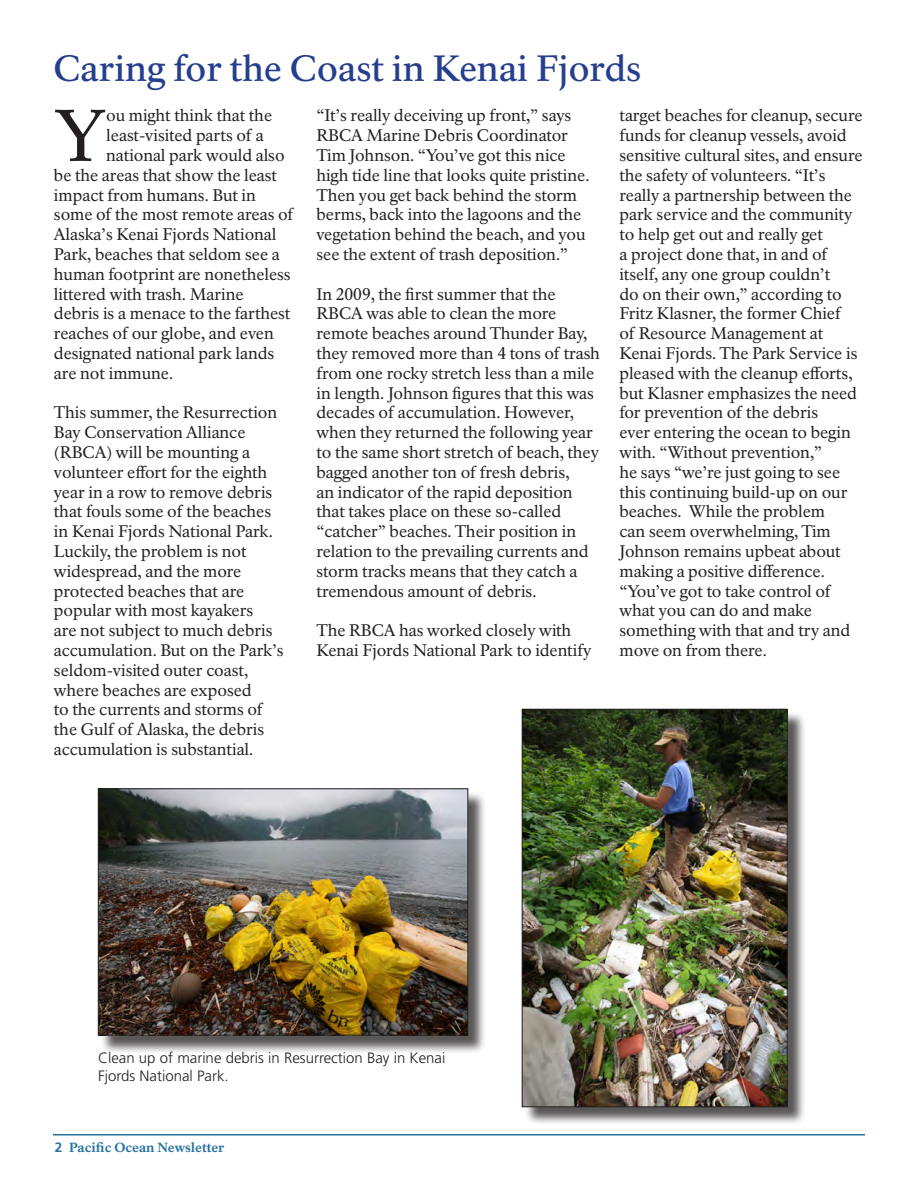
<style>
.page{position:relative;width:918px;height:1188px;background:#fff}
.page>*{position:absolute;margin:0;border:0;box-sizing:border-box;transform-origin:0 0}
.t1{font:72.15px "NPS Rawlinson OT";color:#231f20}
.t2{font:500 36px "NPS Rawlinson OT Old";color:#253f8e}
.t3{font:16.5px/19.8px "NPS Rawlinson OT";letter-spacing:-.005em;color:#231f20}
.t4{font:300 15px/18px "Frutiger";color:#231f20}
.t5{font:800 13.05px "NPS Rawlinson OT Old";letter-spacing:-.01em;color:#24719f}
.s1{font-family:"Frutiger";font-weight:700;font-size:13.5px}
</style>
<div class="page">
<hr style="left:53px;top:1134px;width:812px;height:2px;background:#24719f">
<div style="left:100px;top:791px;width:386px;height:263px;background:#231f20;opacity:.75"></div>
<img style="left:100px;top:791px;width:366px;height:242px">
<div style="left:98px;top:789px;width:370px;height:246px;border:1px solid #231f20"></div>
<div style="left:524px;top:711px;width:282px;height:414px;background:#231f20;opacity:.75"></div>
<img style="left:524px;top:711px;width:261px;height:394px">
<div style="left:522px;top:709px;width:265px;height:398px;border:1px solid #231f20"></div>
<p class="t2" style="left:54px;top:47px;width:590px">Caring for the Coast in Kenai Fjords</p>
<p class="t1" style="left:54px;top:92px;width:54px">Y</p>
<p class="t3" style="left:106px;top:106px;width:167px">ou might think that the</p>
<p class="t3" style="left:106px;top:126px;width:159px">least-visited parts of a</p>
<p class="t3" style="left:106px;top:146px;width:180px">national park would also</p>
<p class="t3" style="left:54px;top:165px;width:225px">be the areas that show the least</p>
<p class="t3" style="left:54px;top:185px;width:203px">impact from humans. But in</p>
<p class="t3" style="left:54px;top:205px;width:241px">some of the most remote areas of</p>
<p class="t3" style="left:54px;top:225px;width:224px">Alaska’s Kenai Fjords National</p>
<p class="t3" style="left:54px;top:245px;width:227px">Park, beaches that seldom see a</p>
<p class="t3" style="left:54px;top:264px;width:238px">human footprint are nonetheless</p>
<p class="t3" style="left:54px;top:284px;width:191px">littered with trash. Marine</p>
<p class="t3" style="left:54px;top:304px;width:238px">debris is a menace to the farthest</p>
<p class="t3" style="left:54px;top:324px;width:221px">reaches of our globe, and even</p>
<p class="t3" style="left:54px;top:344px;width:222px">designated national park lands</p>
<p class="t3" style="left:54px;top:363px;width:121px">are not immune.</p>
<p class="t3" style="left:54px;top:403px;width:231px">This summer, the Resurrection<br>Bay Conservation Alliance (RBCA) will be mounting a volunteer effort for the eighth year in a row to remove debris that fouls some of the beaches in Kenai Fjords National Park.<br>Luckily, the problem is not widespread, and the more protected beaches that are popular with most kayakers<br>are not subject to much debris accumulation. But on the Park’s seldom-visited outer coast, where beaches are exposed<br>to the currents and storms of the Gulf of Alaska, the debris accumulation is substantial.</p>
<p class="t3" style="left:316px;top:106px;width:274px">“It’s really deceiving up front,” says RBCA Marine Debris Coordinator Tim Johnson. “You’ve got this nice high tide line that looks quite pristine.<br>Then you get back behind the storm berms, back into the lagoons and the vegetation behind the beach, and you see the extent of trash deposition.”</p>
<p class="t3" style="left:316px;top:284px;width:285px">In 2009, the first summer that the RBCA was able to clean the more remote beaches around Thunder Bay, they removed more than 4 tons of trash from one rocky stretch less than a mile in length. Johnson figures that this was decades of accumulation. However, when they returned the following year to the same short stretch of beach, they bagged another ton of fresh debris,<br>an indicator of the rapid deposition that takes place on these so-called “catcher” beaches. Their position in relation to the prevailing currents and storm tracks means that they catch a tremendous amount of debris.</p>
<p class="t3" style="left:316px;top:621px;width:277px">The RBCA has worked closely with<br>Kenai Fjords National Park to identify</p>
<p class="t3" style="left:620px;top:106px;width:245px">target beaches for cleanup, secure funds for cleanup vessels, avoid sensitive cultural sites, and ensure the safety of volunteers. “It’s really a partnership between the park service and the community to help get out and really get<br>a project done that, in and of itself, any one group couldn’t<br>do on their own,” according to<br>Fritz Klasner, the former Chief<br>of Resource Management at<br>Kenai Fjords. The Park Service is pleased with the cleanup efforts, but Klasner emphasizes the need for prevention of the debris<br>ever entering the ocean to begin with. “Without prevention,”<br>he says “we’re just going to see this continuing build-up on our beaches. While the problem<br>can seem overwhelming, Tim<br>Johnson remains upbeat about making a positive difference. “You’ve got to take control of what you can do and make something with that and try and move on from there.</p>
<p class="t4" style="left:98px;top:1049px;width:349px">Clean up of marine debris in Resurrection Bay in Kenai<br>Fjords National Park.</p>
<p class="t5" style="left:55px;top:1140px;width:171px"><span class="s1">2</span> Pacific Ocean Newsletter</p>
</div>
